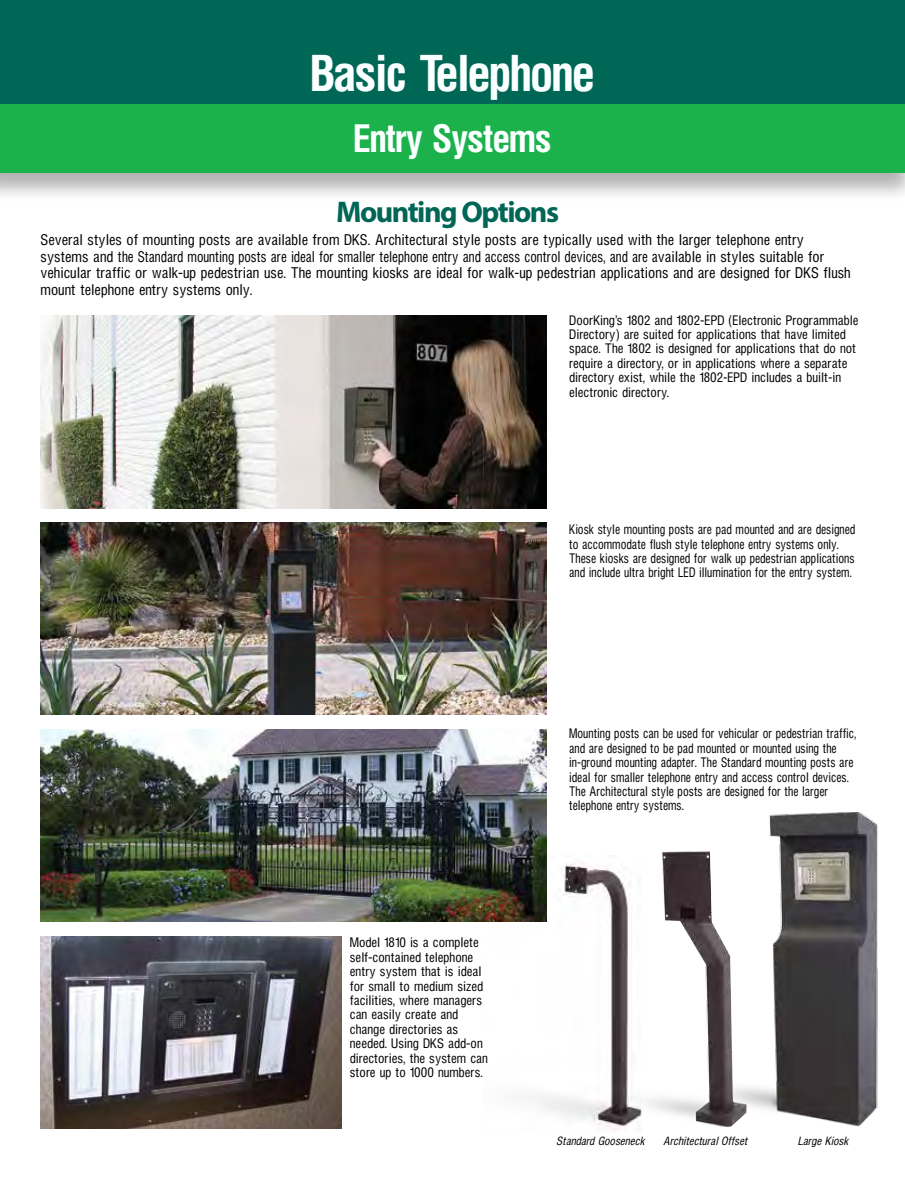
<style>
.page{position:relative;width:905px;height:1188px;background:#fff}
.page>*{position:absolute;margin:0;border:0;box-sizing:border-box;transform-origin:0 0}
.t1{font:700 45px "Hallmarke Cond";letter-spacing:-.05em;color:#faffff}
.t2{font:700 34.5px "Hallmarke Cond";letter-spacing:-.05em;color:#faffff}
.t3{font:700 30px "Myriad Pro";letter-spacing:-.05em;color:#065}
.t4{font:13.5px/16.5px "Hallmarke Cond";color:#000}
.t5{font:12px/14.4px "Hallmarke Cond";color:#000;scale:.9 1}
.t6{font:12px/14.4px "Hallmarke Cond";color:#000}
.t7{font:italic 10.5px "Hallmarke Cond";color:#000}
</style>
<div class="page">
<div style="left:0;top:52px;width:904px;height:151px;background:#000;opacity:.3"></div>
<div style="left:0;top:52px;width:904px;height:121px;background:#1bb24b"></div>
<div style="left:0;top:0;width:904px;height:104px;background:#065"></div>
<img style="left:482px;top:855px;width:120px;height:270px">
<img style="left:746px;top:812px;width:132px;height:315px">
<img style="left:40px;top:523px;width:506px;height:192px">
<img style="left:40px;top:936px;width:301px;height:193px">
<img style="left:40px;top:316px;width:506px;height:192px">
<img style="left:40px;top:729px;width:506px;height:192px">
<img style="left:602px;top:851px;width:144px;height:279px">
<svg style="left:904px;top:0;width:1px;height:23px"></svg>
<h1 class="t1" style="left:309px;top:41px;width:287px">Basic Telephone</h1>
<h2 class="t2" style="left:353px;top:114px;width:200px">Entry Systems</h2>
<h3 class="t3" style="left:336px;top:192px;width:224px">Mounting Options</h3>
<p class="t4" style="left:40px;top:231px;width:811px">Several styles of mounting posts are available from DKS. Architectural style posts are typically used with the larger telephone entry systems and the Standard mounting posts are ideal for smaller telephone entry and access control devices, and are available in styles suitable for vehicular traffic or walk-up pedestrian use. The mounting kiosks are ideal for walk-up pedestrian applications and are designed for DKS flush mount telephone entry systems only.</p>
<p class="t6" style="left:569px;top:312px;width:291px">DoorKing’s 1802 and 1802-EPD (Electronic Programmable Directory) are suited for applications that have limited space. The 1802 is designed for applications that do not require a directory, or in applications where a separate directory exist, while the 1802-EPD includes a built-in electronic directory.</p>
<p class="t5" style="left:569px;top:522px;width:319px">Kiosk style mounting posts are pad mounted and are designed to accommodate flush style telephone entry systems only.<br>These kiosks are designed for walk up pedestrian applications and include ultra bright LED illumination for the entry system.</p>
<p class="t6" style="left:350px;top:935px;width:140px">Model 1810 is a complete self-contained telephone entry system that is ideal for small to medium sized facilities, where managers can easily create and change directories as needed. Using DKS add-on directories, the system can store up to 1000 numbers.</p>
<p class="t5" style="left:569px;top:726px;width:320px">Mounting posts can be used for vehicular or pedestrian traffic, and are designed to be pad mounted or mounted using the in-ground mounting adapter. The Standard mounting posts are ideal for smaller telephone entry and access control devices.<br>The Architectural style posts are designed for the larger telephone entry systems.</p>
<p class="t7" style="left:556px;top:1134px;width:90px">Standard Gooseneck</p>
<p class="t7" style="left:663px;top:1134px;width:85px">Architectural Offset</p>
<p class="t7" style="left:797px;top:1134px;width:52px">Large Kiosk</p>
</div>
